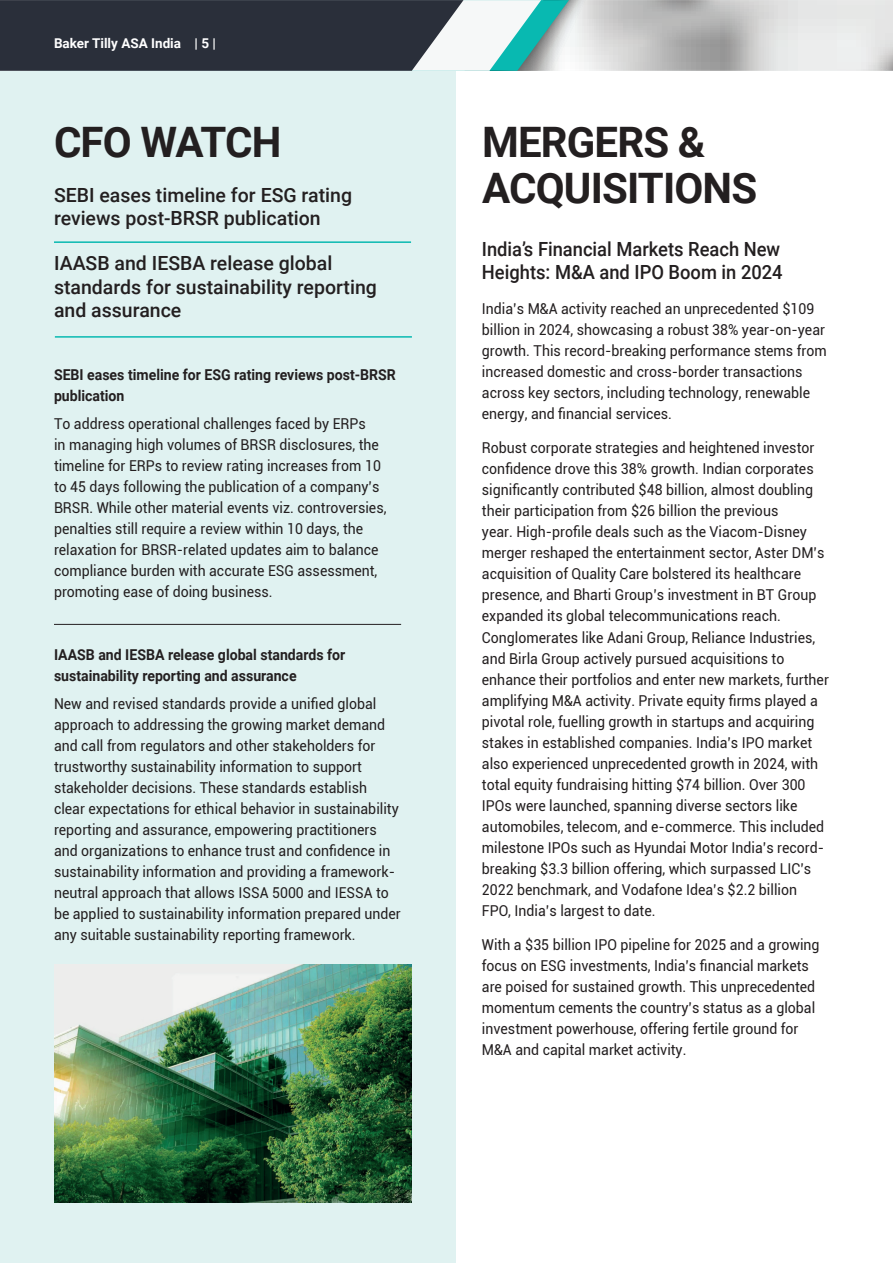
<style>
.page{position:relative;width:893px;height:1263px;background:#fff}
.page>*{position:absolute;margin:0;border:0;box-sizing:border-box;transform-origin:0 0}
.t1{font:700 42px/46.5px "Roboto";letter-spacing:-.02em;color:#231f20}
.t2{font:500 19.5px/23.4px "Roboto";color:#231f20}
.t3{font:500 19.5px/23.4px "Roboto";color:#231f20;scale:.94 1}
.t4{font:15px/21px "Roboto";color:#231f20;scale:.94 1}
.t5{font:700 15px/21px "Roboto";color:#231f20;scale:.94 1}
.t6{font:700 13.5px "Roboto";color:#fff}
</style>
<div class="page">
<div style="left:0;top:72px;width:455px;height:1191px;background:#e0f2f1"></div>
<svg style="left:0;top:0;width:893px;height:71px;background:#7b8489"></svg>
<hr style="left:54px;top:241px;width:357px;height:2px;background:#08b9b1">
<hr style="left:55px;top:336px;width:357px;height:2px;background:#08b9b1">
<hr style="left:54px;top:624px;width:347px;height:1px;background:#231f20">
<img style="left:54px;top:964px;width:358px;height:239px">
<p class="t6" style="left:54px;top:34px;width:163px">Baker Tilly ASA India | 5 |</p>
<h1 class="t1" style="left:54px;top:117px;width:229px">CFO WATCH</h1>
<h2 class="t2" style="left:54px;top:183px;width:300px">SEBI eases timeline for ESG rating reviews post-BRSR publication</h2>
<h2 class="t2" style="left:54px;top:251px;width:324px">IAASB and IESBA release global standards for sustainability reporting and assurance</h2>
<p class="t5" style="left:54px;top:364px;width:365px">SEBI eases timeline for ESG rating reviews post-BRSR publication</p>
<p class="t4" style="left:54px;top:412px;width:355px">To address operational challenges faced by ERPs<br>in managing high volumes of BRSR disclosures, the timeline for ERPs to review rating increases from 10 to 45 days following the publication of a company’s BRSR. While other material events viz. controversies, penalties still require a review within 10 days, the relaxation for BRSR-related updates aim to balance compliance burden with accurate ESG assessment, promoting ease of doing business.</p>
<p class="t5" style="left:54px;top:644px;width:311px">IAASB and IESBA release global standards for sustainability reporting and assurance</p>
<p class="t4" style="left:54px;top:693px;width:370px">New and revised standards provide a unified global approach to addressing the growing market demand and call from regulators and other stakeholders for trustworthy sustainability information to support stakeholder decisions. These standards establish clear expectations for ethical behavior in sustainability reporting and assurance, empowering practitioners and organizations to enhance trust and confidence in sustainability information and providing a framework&shy;neutral approach that allows ISSA 5000 and IESSA to be applied to sustainability information prepared under any suitable sustainability reporting framework.</p>
<h1 class="t1" style="left:482px;top:117px;width:277px">MERGERS &amp;<br>ACQUISITIONS</h1>
<h2 class="t3" style="left:482px;top:237px;width:321px">India’s Financial Markets Reach New<br>Heights: M&amp;A and IPO Boom in 2024</h2>
<p class="t4" style="left:482px;top:298px;width:368px">India’s M&amp;A activity reached an unprecedented $109 billion in 2024, showcasing a robust 38% year-on-year growth. This record-breaking performance stems from increased domestic and cross-border transactions across key sectors, including technology, renewable energy, and financial services.</p>
<p class="t4" style="left:482px;top:437px;width:371px">Robust corporate strategies and heightened investor confidence drove this 38% growth. Indian corporates significantly contributed $48 billion, almost doubling their participation from $26 billion the previous<br>year. High-profile deals such as the Viacom-Disney merger reshaped the entertainment sector, Aster DM’s acquisition of Quality Care bolstered its healthcare presence, and Bharti Group’s investment in BT Group expanded its global telecommunications reach.<br>Conglomerates like Adani Group, Reliance Industries, and Birla Group actively pursued acquisitions to enhance their portfolios and enter new markets, further amplifying M&amp;A activity. Private equity firms played a pivotal role, fuelling growth in startups and acquiring stakes in established companies. India’s IPO market also experienced unprecedented growth in 2024, with total equity fundraising hitting $74 billion. Over 300<br>IPOs were launched, spanning diverse sectors like automobiles, telecom, and e-commerce. This included milestone IPOs such as Hyundai Motor India’s record&shy;breaking $3.3 billion offering, which surpassed LIC’s 2022 benchmark, and Vodafone Idea’s $2.2 billion FPO, India’s largest to date.</p>
<p class="t4" style="left:482px;top:934px;width:361px">With a $35 billion IPO pipeline for 2025 and a growing focus on ESG investments, India’s financial markets are poised for sustained growth. This unprecedented momentum cements the country’s status as a global investment powerhouse, offering fertile ground for M&amp;A and capital market activity.</p>
</div>
